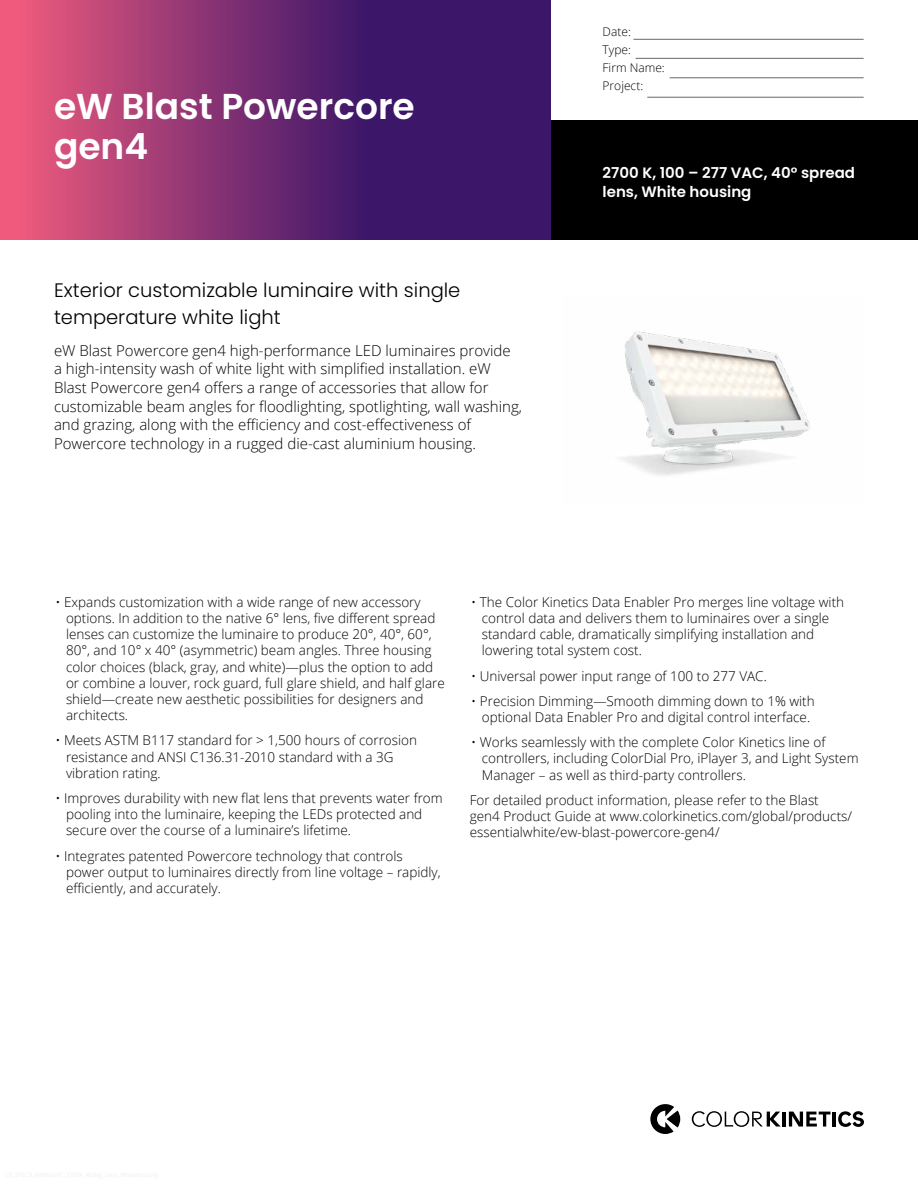
<style>
.page{position:relative;width:918px;height:1188px;background:#fff}
.page>*{position:absolute;margin:0;border:0;box-sizing:border-box;transform-origin:0 0}
.t1{font:600 36px/40.5px "Poppins";color:#fff}
.t2{font:300 19.5px/27px "Poppins";color:#000}
.t3{font:300 15px/18.6px "Open Sans";color:#000}
.t4{font:600 15px/18.6px "Poppins";color:#fff}
.t5{font:300 13.5px/16.2px "Open Sans";color:#000}
.t6{font:300 12px/18px "Open Sans";color:#000}
</style>
<div class="page">
<div style="left:551px;top:120px;width:367px;height:120px;background:#000"></div>
<svg style="left:0;top:0;width:551px;height:240px;background:#792d70"></svg>
<hr style="left:782px;top:1112px;width:4px;height:15px;background:#000">
<svg style="left:789px;top:1112px;width:42px;height:15px"></svg>
<hr style="left:833px;top:1112px;width:3px;height:15px;background:#000">
<svg style="left:692px;top:1111px;width:89px;height:16px"></svg>
<svg style="left:838px;top:1111px;width:26px;height:16px"></svg>
<svg style="left:650px;top:1104px;width:30px;height:30px"></svg>
<img style="left:620px;top:331px;width:190px;height:145px">
<hr style="left:633px;top:39px;width:231px;height:1px;background:#000">
<hr style="left:636px;top:58px;width:228px;height:1px;background:#000">
<hr style="left:670px;top:77px;width:194px;height:1px;background:#000">
<hr style="left:647px;top:97px;width:217px;height:1px;background:#000">
<h1 class="t1" style="left:54px;top:86px;width:362px">eW Blast Powercore gen4</h1>
<h2 class="t2" style="left:54px;top:277px;width:408px">Exterior customizable luminaire with single temperature white light</h2>
<p class="t3" style="left:54px;top:341px;width:470px">eW Blast Powercore gen4 high-performance LED luminaires provide a high-intensity wash of white light with simplified installation. eW Blast Powercore gen4 offers a range of accessories that allow for customizable beam angles for floodlighting, spotlighting, wall washing, and grazing, along with the efficiency and cost-effectiveness of Powercore technology in a rugged die-cast aluminium housing.</p>
<p class="t6" style="left:603px;top:23px;width:64px">Date:<br>Type:<br>Firm Name:<br>Project:</p>
<p class="t4" style="left:603px;top:164px;width:254px">2700 K, 100 – 277 VAC, 40° spread lens, White housing</p>
<p class="t5" style="left:66px;top:593px;width:380px;text-indent:-11px">• Expands customization with a wide range of new accessory options. In addition to the native 6° lens, five different spread lenses can customize the luminaire to produce 20°, 40°, 60°, 80°, and 10° x 40° (asymmetric) beam angles. Three housing color choices (black, gray, and white)—plus the option to add or combine a louver, rock guard, full glare shield, and half glare shield—create new aesthetic possibilities for designers and architects.</p>
<p class="t5" style="left:66px;top:732px;width:353px;text-indent:-11px">• Meets ASTM B117 standard for &gt; 1,500 hours of corrosion resistance and ANSI C136.31-2010 standard with a 3G vibration rating.</p>
<p class="t5" style="left:66px;top:790px;width:378px;text-indent:-11px">• Improves durability with new flat lens that prevents water from pooling into the luminaire, keeping the LEDs protected and secure over the course of a luminaire’s lifetime.</p>
<p class="t5" style="left:66px;top:847px;width:376px;text-indent:-11px">• Integrates patented Powercore technology that controls power output to luminaires directly from line voltage – rapidly, efficiently, and accurately.</p>
<p class="t5" style="left:482px;top:593px;width:364px;text-indent:-11px">• The Color Kinetics Data Enabler Pro merges line voltage with control data and delivers them to luminaires over a single standard cable, dramatically simplifying installation and lowering total system cost.</p>
<p class="t5" style="left:471px;top:667px;width:297px">• Universal power input range of 100 to 277 VAC.</p>
<p class="t5" style="left:471px;top:692px;width:345px;text-align:center">• Precision Dimming—Smooth dimming down to 1% with optional Data Enabler Pro and digital control interface.</p>
<p class="t5" style="left:482px;top:734px;width:378px;text-indent:-11px">• Works seamlessly with the complete Color Kinetics line of controllers, including ColorDial Pro, iPlayer 3, and Light System<br>Manager – as well as third-party controllers.</p>
<p class="t5" style="left:470px;top:792px;width:384px">For detailed product information, please refer to the Blast gen4 Product Guide at www.colorkinetics.com/global/products/ essentialwhite/ew-blast-powercore-gen4/</p>
</div>
